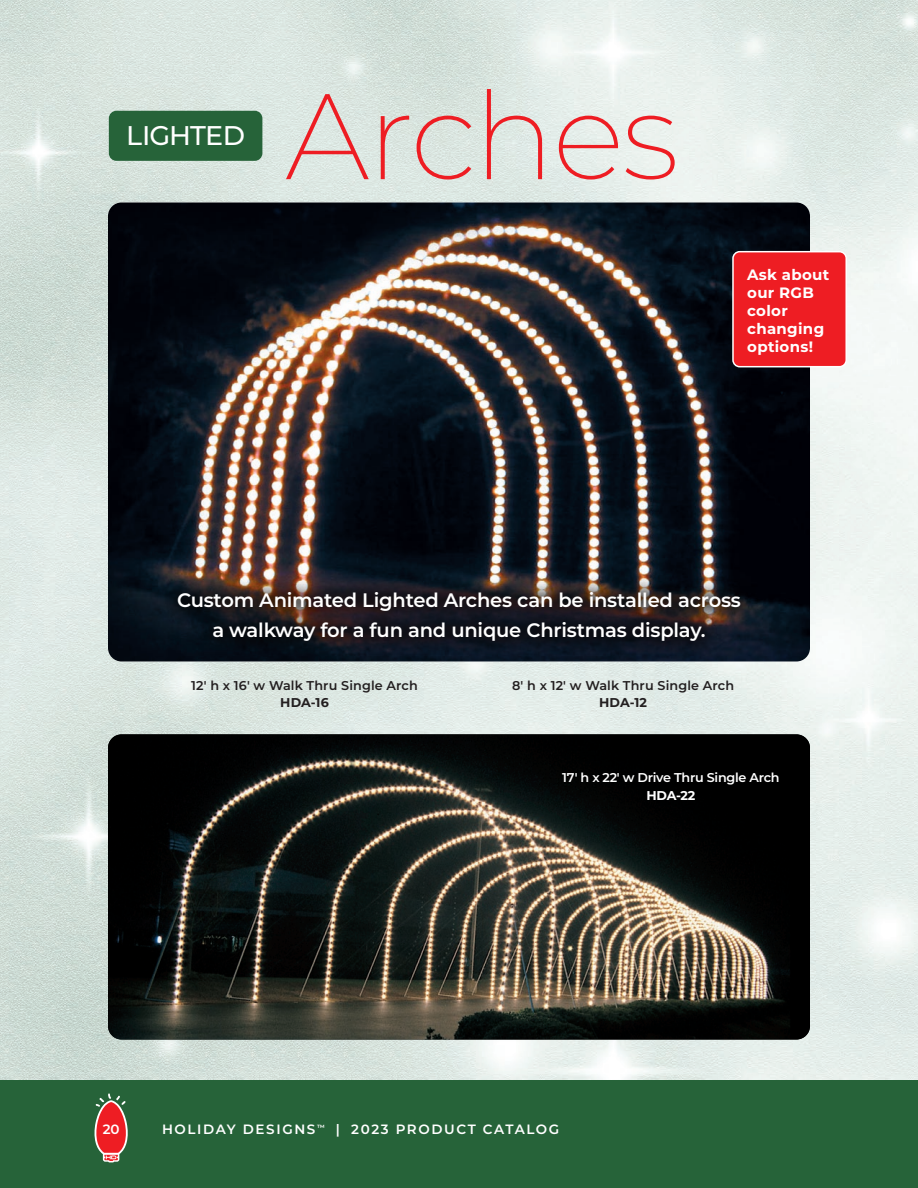
<style>
.page{position:relative;width:918px;height:1188px;background:#fff}
.page>*{position:absolute;margin:0;border:0;box-sizing:border-box;transform-origin:0 0}
.t1{font:200 121.5px "Montserrat";letter-spacing:-.02em;color:#ee1d23}
.t2{font:500 27px "Montserrat";letter-spacing:-.03em;color:#fff}
.t3{font:600 19.5px/30px "Montserrat";letter-spacing:-.01em;color:#fff;text-align:center}
.t4{font:700 15px/18px "Montserrat";letter-spacing:.02em;color:#fff}
.t5{font:600 13.5px "Montserrat";letter-spacing:.12em;color:#fff}
.t6{font:600 12.75px "Montserrat";letter-spacing:.01em;color:#231f20}
.t7{font:600 12.75px "Montserrat";letter-spacing:-.02em;color:#fff}
.t8{font:700 12.75px "Montserrat";letter-spacing:.01em;color:#231f20}
.t9{font:700 12.75px "Montserrat";color:#fff}
</style>
<div class="page">
<img style="left:0;top:0;width:918px;height:1080px">
<img style="left:108px;top:734px;width:702px;height:306px">
<img style="left:108px;top:202px;width:702px;height:460px">
<div style="left:159px;top:575px;width:600px;height:85px;background:#080302;opacity:.75"></div>
<div style="left:109px;top:111px;width:153px;height:50px;background:#266339;border-radius:8px"></div>
<div style="left:0;top:1080px;width:918px;height:108px;background:#266339"></div>
<svg style="left:94px;top:1093px;width:34px;height:69px"></svg>
<div style="left:733px;top:252px;width:113px;height:115px;background:#ee1d23;border-radius:7px"></div>
<div style="left:732px;top:251px;width:115px;height:116px;border:2px solid #fff;border-radius:7px"></div>
<h2 class="t2" style="left:126px;top:116px;width:121px">LIGHTED</h2>
<h1 class="t1" style="left:285px;top:54px;width:395px">Arches</h1>
<p class="t4" style="left:747px;top:265px;width:84px">Ask about our RGB color changing options!</p>
<p class="t3" style="left:177px;top:585px;width:565px">Custom Animated Lighted Arches can be installed across a walkway for a fun and unique Christmas display.</p>
<p class="t6" style="left:191px;top:676px;width:228px">12' h x 16' w Walk Thru Single Arch</p>
<p class="t8" style="left:280px;top:693px;width:50px">HDA-16</p>
<p class="t6" style="left:512px;top:676px;width:224px">8' h x 12' w Walk Thru Single Arch</p>
<p class="t8" style="left:599px;top:693px;width:49px">HDA-12</p>
<p class="t7" style="left:562px;top:769px;width:219px">17' h x 22' w Drive Thru Single Arch</p>
<p class="t9" style="left:647px;top:786px;width:50px">HDA-22</p>
<p class="t5" style="left:103px;top:1120px;width:18px">20</p>
<p class="t5" style="left:336px;top:1120px;width:225px">| 2023 PRODUCT CATALOG</p>
<p class="t5" style="left:162px;top:1120px;width:164px">HOLIDAY DESIGNS<sup>™</sup></p>
</div>
